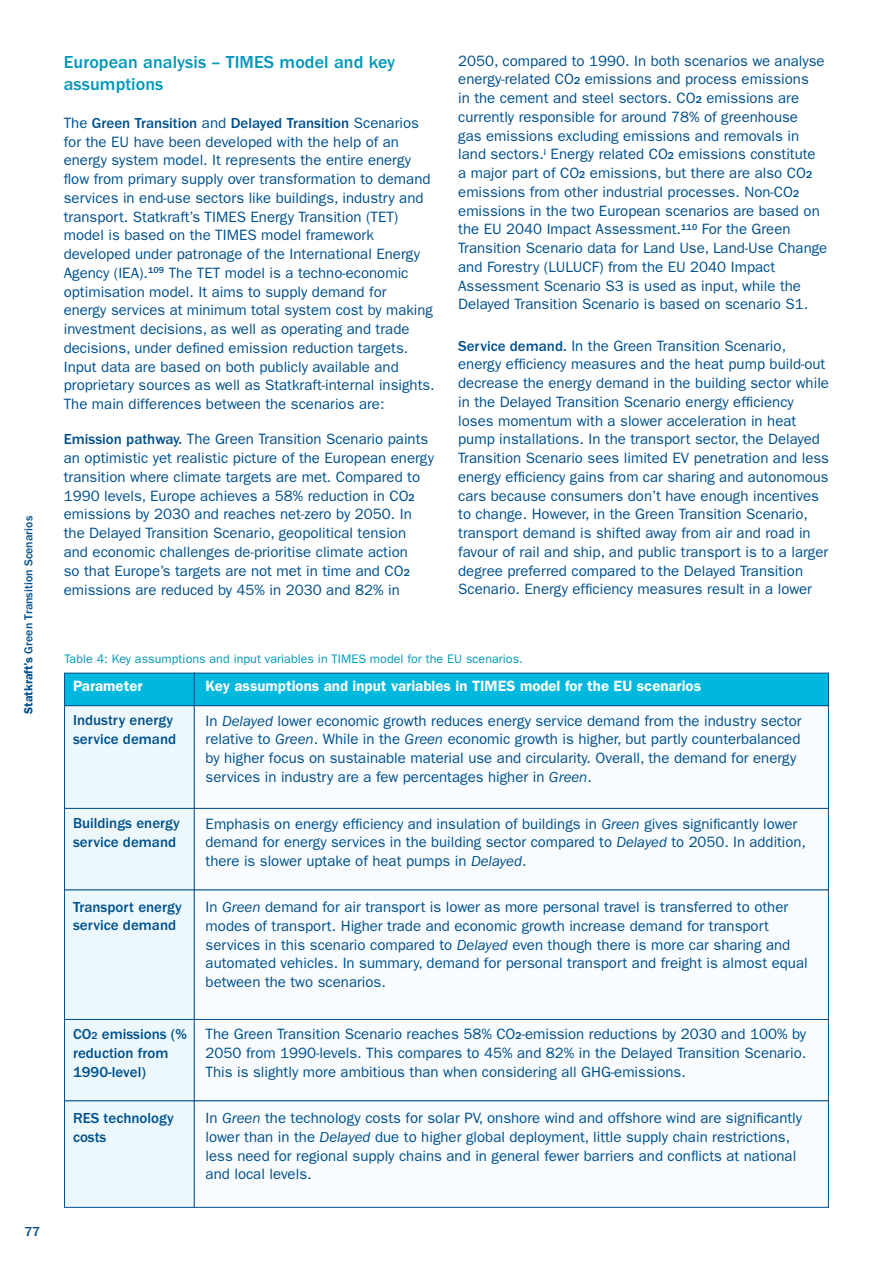
<style>
.page{position:relative;width:893px;height:1263px;background:#fff}
.page>*{position:absolute;margin:0;border:0;box-sizing:border-box;transform-origin:0 0}
.t1{font:500 18px/22.8px "ITC Franklin Gothic Std";letter-spacing:.005em;color:#0097ba}
.t2{font:15px/18.8px "ITC Franklin Gothic Std";color:#00508c}
.t3{font:500 15px/18.8px "ITC Franklin Gothic Std";color:#00508c}
.t4{font:600 15px "ITC Franklin Gothic Std";color:#fff}
.t5{font:500 13.5px "ITC Franklin Gothic Std";color:#00508c}
.t6{font:12.45px "ITC Franklin Gothic Std";letter-spacing:.005em;color:#0097ba}
.t7{font:500 12px "ITC Franklin Gothic Std";color:#00508c}
.s1{font-weight:600}
.s2{font-weight:500}
.s3{font-weight:500;font-size:10.5px}
.s4{font-style:italic}
.s5{font-size:10.5px}
</style>
<div class="page">
<div style="left:64px;top:705px;width:131px;height:104px;background:#ecf8fb;border:1px solid #00508c"></div>
<div style="left:64px;top:808px;width:131px;height:82px;background:#ecf8fb;border:1px solid #00508c"></div>
<div style="left:64px;top:1019px;width:131px;height:82px;background:#ecf8fb;border:1px solid #00508c"></div>
<div style="left:64px;top:1100px;width:131px;height:108px;background:#ecf8fb;border:1px solid #00508c"></div>
<div style="left:64px;top:889px;width:131px;height:131px;background:#ecf8fb;border:1px solid #00508c"></div>
<div style="left:194px;top:705px;width:635px;height:104px;background:#f8fcfe"></div>
<div style="left:194px;top:808px;width:635px;height:82px;background:#f8fcfe;border:1px solid #00508c"></div>
<div style="left:194px;top:1019px;width:635px;height:82px;background:#f8fcfe"></div>
<div style="left:194px;top:1100px;width:635px;height:108px;background:#f8fcfe;border:1px solid #00508c"></div>
<div style="left:194px;top:889px;width:635px;height:131px;background:#f8fcfe;border:1px solid #00508c"></div>
<div style="left:64px;top:673px;width:131px;height:33px;background:#00b8de;border:1px solid #00508c"></div>
<div style="left:194px;top:673px;width:635px;height:33px;background:#00b8de;border:1px solid #00508c"></div>
<p class="t7" style="left:22px;top:714px;width:199px;rotate:-90deg"><span class="s1">Statkraft’s</span> Green Transition Scenarios</p>
<p class="t5" style="left:24px;top:1224px;width:17px">77</p>
<p class="t1" style="left:64px;top:50px;width:333px">European analysis – TIMES model and key assumptions</p>
<p class="t2" style="left:64px;top:114px;width:372px">The <span class="s2">Green Transition</span> and <span class="s2">Delayed Transition</span> Scenarios for the EU have been developed with the help of an energy system model. It represents the entire energy flow from primary supply over transformation to demand services in end-use sectors like buildings, industry and transport. Statkraft’s TIMES Energy Transition (TET) model is based on the TIMES model framework developed under patronage of the International Energy Agency (IEA).<sup>109</sup> The TET model is a techno-economic optimisation model. It aims to supply demand for<br>energy services at minimum total system cost by making investment decisions, as well as operating and trade decisions, under defined emission reduction targets.<br>Input data are based on both publicly available and proprietary sources as well as Statkraft-internal insights.<br>The main differences between the scenarios are:</p>
<p class="t2" style="left:64px;top:430px;width:372px"><span class="s2">Emission pathway.</span> The Green Transition Scenario paints an optimistic yet realistic picture of the European energy transition where climate targets are met. Compared to 1990 levels, Europe achieves a 58% reduction in CO<span class="s3">2 </span>emissions by 2030 and reaches net-zero by 2050. In the Delayed Transition Scenario, geopolitical tension and economic challenges de-prioritise climate action<br>so that Europe’s targets are not met in time and CO<span class="s3">2 </span>emissions are reduced by 45% in 2030 and 82% in</p>
<p class="t2" style="left:458px;top:51px;width:371px">2050, compared to 1990. In both scenarios we analyse energy-related CO<span class="s3">2</span> emissions and process emissions<br>in the cement and steel sectors. CO<span class="s3">2</span> emissions are currently responsible for around 78% of greenhouse<br>gas emissions excluding emissions and removals in land sectors.<sup>i</sup> Energy related CO<span class="s3">2</span> emissions constitute a major part of CO<span class="s3">2</span> emissions, but there are also CO<span class="s3">2 </span>emissions from other industrial processes. Non-CO<span class="s3">2 </span>emissions in the two European scenarios are based on the EU 2040 Impact Assessment.<sup>110</sup> For the Green Transition Scenario data for Land Use, Land-Use Change and Forestry (LULUCF) from the EU 2040 Impact Assessment Scenario S3 is used as input, while the Delayed Transition Scenario is based on scenario S1.</p>
<p class="t2" style="left:458px;top:336px;width:372px"><span class="s2">Service demand.</span> In the Green Transition Scenario, energy efficiency measures and the heat pump build-out decrease the energy demand in the building sector while in the Delayed Transition Scenario energy efficiency loses momentum with a slower acceleration in heat pump installations. In the transport sector, the Delayed Transition Scenario sees limited EV penetration and less energy efficiency gains from car sharing and autonomous cars because consumers don’t have enough incentives to change. However, in the Green Transition Scenario, transport demand is shifted away from air and road in favour of rail and ship, and public transport is to a larger degree preferred compared to the Delayed Transition Scenario. Energy efficiency measures result in a lower</p>
<p class="t6" style="left:65px;top:651px;width:460px">Table 4: Key assumptions and input variables in TIMES model for the EU scenarios.</p>
<p class="t4" style="left:73px;top:677px;width:71px">Parameter</p>
<p class="t4" style="left:206px;top:677px;width:497px">Key assumptions and input variables in TIMES model for the EU scenarios</p>
<p class="t3" style="left:73px;top:711px;width:105px">Industry energy service demand</p>
<p class="t3" style="left:73px;top:814px;width:108px">Buildings energy service demand</p>
<p class="t2" style="left:206px;top:711px;width:598px">In <span class="s4">Delayed</span> lower economic growth reduces energy service demand from the industry sector relative to <span class="s4">Green</span>. While in the <span class="s4">Green</span> economic growth is higher, but partly counterbalanced by higher focus on sustainable material use and circularity. Overall, the demand for energy services in industry are a few percentages higher in <span class="s4">Green</span>.</p>
<p class="t2" style="left:206px;top:814px;width:602px">Emphasis on energy efficiency and insulation of buildings in <span class="s4">Green</span> gives significantly lower demand for energy services in the building sector compared to <span class="s4">Delayed</span> to 2050. In addition, there is slower uptake of heat pumps in <span class="s4">Delayed</span>.</p>
<p class="t3" style="left:73px;top:897px;width:110px">Transport energy service demand</p>
<p class="t2" style="left:206px;top:898px;width:604px">In <span class="s4">Green</span> demand for air transport is lower as more personal travel is transferred to other modes of transport. Higher trade and economic growth increase demand for transport services in this scenario compared to <span class="s4">Delayed</span> even though there is more car sharing and automated vehicles. In summary, demand for personal transport and freight is almost equal between the two scenarios.</p>
<p class="t3" style="left:73px;top:1025px;width:116px">CO<span class="s5">2</span> emissions (% reduction from<br>1990-level)</p>
<p class="t3" style="left:73px;top:1108px;width:102px">RES technology costs</p>
<p class="t2" style="left:206px;top:1025px;width:602px;text-align:justify">The Green Transition Scenario reaches 58% CO<span class="s3">2</span>-emission reductions by 2030 and 100% by 2050 from 1990-levels. This compares to 45% and 82% in the Delayed Transition Scenario.<br>This is slightly more ambitious than when considering all GHG-emissions.</p>
<p class="t2" style="left:206px;top:1109px;width:598px">In <span class="s4">Green</span> the technology costs for solar PV, onshore wind and offshore wind are significantly lower than in the <span class="s4">Delayed</span> due to higher global deployment, little supply chain restrictions, less need for regional supply chains and in general fewer barriers and conflicts at national and local levels.</p>
</div>
